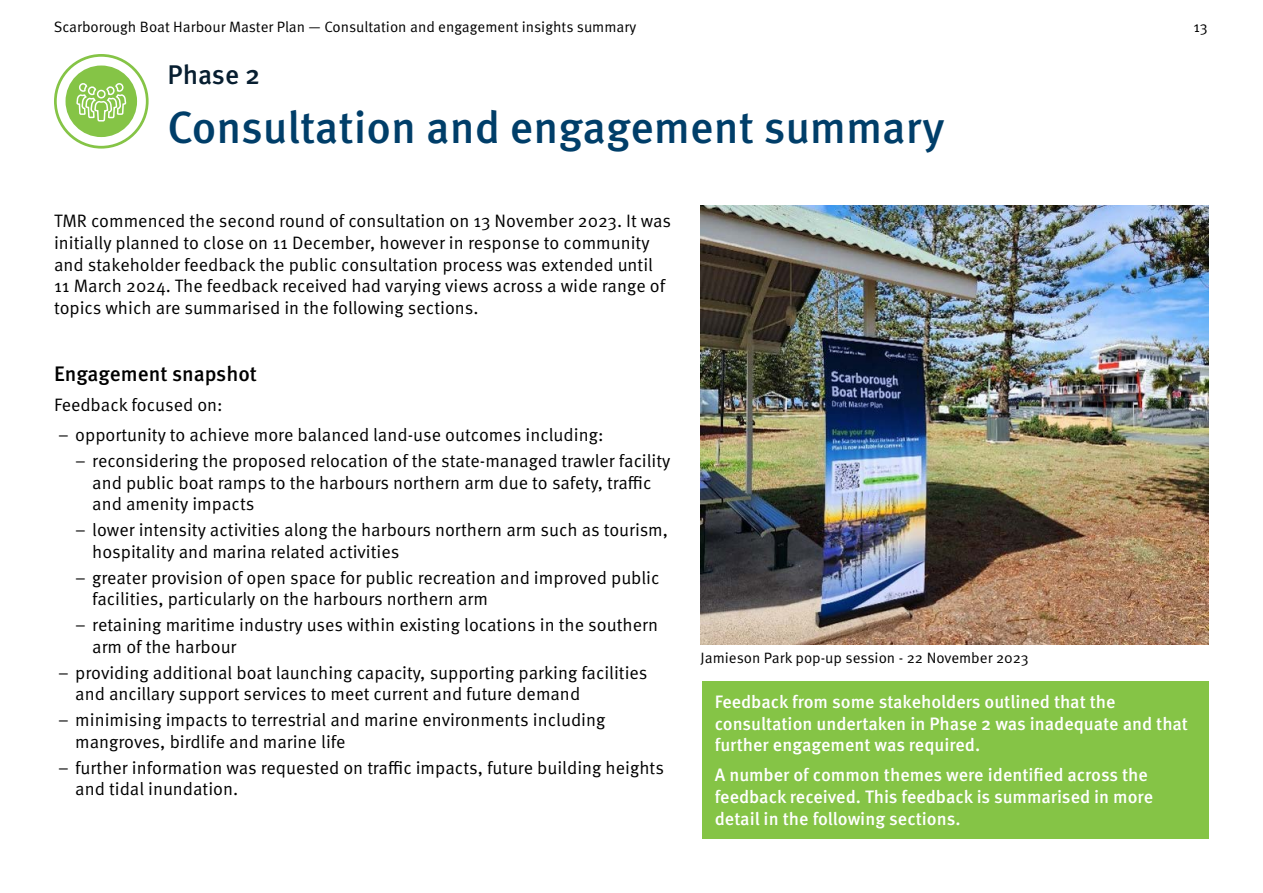
<style>
.page{position:relative;width:1263px;height:893px;background:#fff}
.page>*{position:absolute;margin:0;border:0;box-sizing:border-box;transform-origin:0 0}
.t1{font:500 45px "Meta Pro";color:#003e69}
.H3{font:500 27px "Meta Pro";letter-spacing:-.005em;color:#071e30}
.Intro_paragraph{font:500 21px "Meta Pro";color:#000}
.Body{font:18px/21.6px "Meta Pro Norm";color:#000}
.Body_bold{font:500 18px/21.6px "Meta Pro";color:#fff}
.t2{font:15px "Meta Pro Norm";color:#000}
</style>
<div class="page">
<svg style="left:54px;top:54px;width:95px;height:95px"></svg>
<div style="left:97px;top:90px;width:9px;height:9px;border:2px solid #fff;border-radius:50%"></div>
<div style="left:702px;top:682px;width:507px;height:157px;background:#85c446"></div>
<img style="left:700px;top:205px;width:509px;height:440px">
<p class="t2" style="left:54px;top:15px;width:584px">Scarborough Boat Harbour Master Plan — Consultation and engagement insights summary</p>
<p class="t2" style="left:1193px;top:15px;width:16px">13</p>
<p class="H3" style="left:168px;top:54px;width:94px">Phase 2</p>
<h1 class="t1" style="left:168px;top:93px;width:778px">Consultation and engagement summary</h1>
<p class="Body" style="left:54px;top:209px;width:619px">TMR commenced the second round of consultation on 13 November 2023. It was initially planned to close on 11 December, however in response to community and stakeholder feedback the public consultation process was extended until 11 March 2024. The feedback received had varying views across a wide range of topics which are summarised in the following sections.</p>
<p class="Intro_paragraph" style="left:54px;top:358px;width:205px">Engagement snapshot</p>
<p class="Body" style="left:54px;top:393px;width:170px">Feedback focused on:</p>
<p class="Body" style="left:58px;top:423px;width:547px">– opportunity to achieve more balanced land-use outcomes including:</p>
<p class="Body" style="left:92px;top:449px;width:580px;text-indent:-17px">– reconsidering the proposed relocation of the state-managed trawler facility and public boat ramps to the harbours northern arm due to safety, traffic and amenity impacts</p>
<p class="Body" style="left:92px;top:518px;width:577px;text-indent:-17px">– lower intensity activities along the harbours northern arm such as tourism, hospitality and marina related activities</p>
<p class="Body" style="left:92px;top:566px;width:569px;text-indent:-17px">– greater provision of open space for public recreation and improved public facilities, particularly on the harbours northern arm</p>
<p class="Body" style="left:92px;top:613px;width:567px;text-indent:-17px">– retaining maritime industry uses within existing locations in the southern arm of the harbour</p>
<p class="Body" style="left:75px;top:660px;width:574px;text-indent:-17px">– providing additional boat launching capacity, supporting parking facilities and ancillary support services to meet current and future demand</p>
<p class="Body" style="left:75px;top:708px;width:532px;text-indent:-17px">– minimising impacts to terrestrial and marine environments including mangroves, birdlife and marine life</p>
<p class="Body" style="left:75px;top:755px;width:590px;text-indent:-17px">– further information was requested on traffic impacts, future building heights and tidal inundation.</p>
<p class="t2" style="left:700px;top:647px;width:330px">Jamieson Park pop-up session - 22 November 2023</p>
<p class="Body_bold" style="left:715px;top:690px;width:475px">Feedback from some stakeholders outlined that the consultation undertaken in Phase 2 was inadequate and that further engagement was required.</p>
<p class="Body_bold" style="left:715px;top:763px;width:440px">A number of common themes were identified across the feedback received. This feedback is summarised in more detail in the following sections.</p>
</div>
